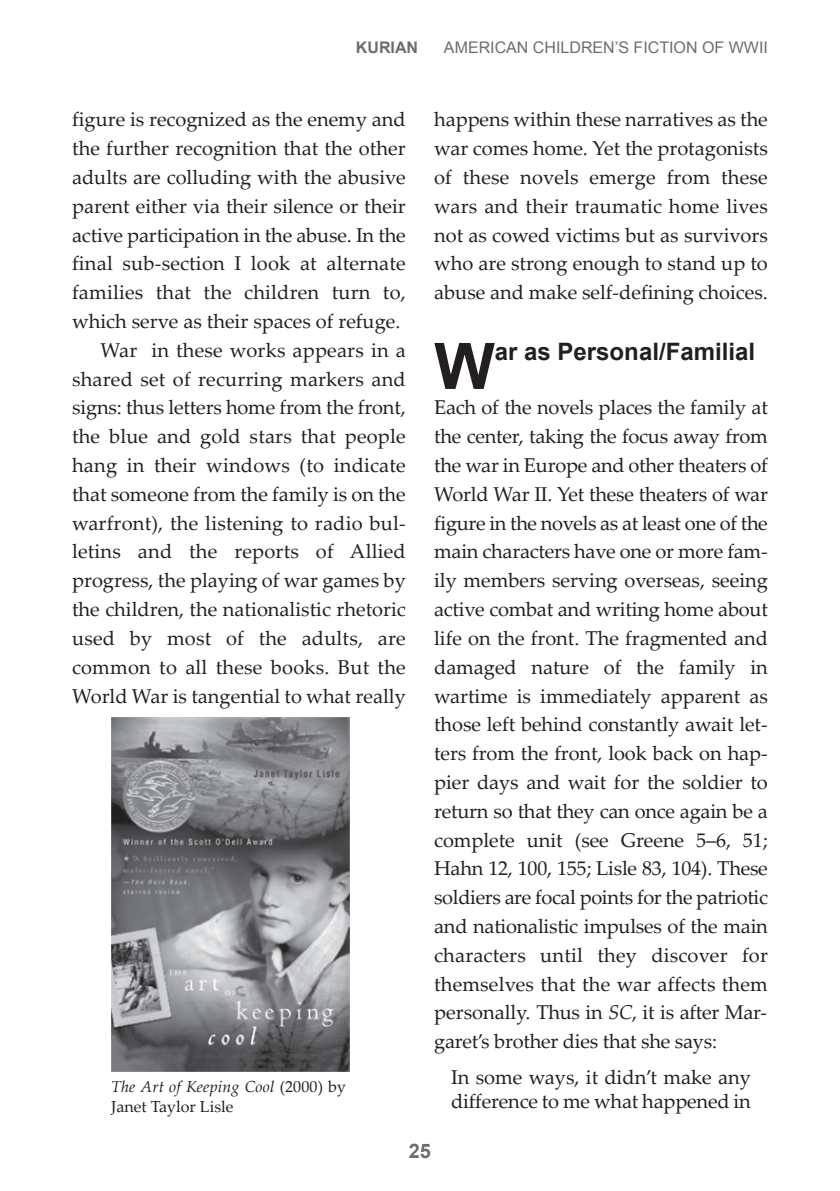
<style>
.page{position:relative;width:840px;height:1191px;background:#fff}
.page>*{position:absolute;margin:0;border:0;box-sizing:border-box;transform-origin:0 0}
.t1{font:700 64.2px "Arial";color:#231f20}
.t2{font:700 24px "Arial";color:#231f20}
.t3{font:20px/28.8px "Palatino Linotype";color:#231f20;text-align:justify}
.t4{font:700 20px "Arial";color:#6c6d70}
.t5{font:16px/19.6px "Palatino Linotype";color:#231f20}
.t6{font:16px "Arial";color:#6c6d70}
.t7{font:700 16px "Arial";color:#6c6d70}
.s1{font-style:italic}
</style>
<div class="page">
<img style="left:111px;top:717px;width:238px;height:354px">
<p class="t7" style="left:355px;top:38px;width:64px">KuriAn</p>
<p class="t6" style="left:444px;top:38px;width:325px">AMERICAN CHILDREN’S FICTION OF WWII</p>
<p class="t3" style="left:72px;top:107px;width:335px;text-align:right">figure is recognized as the enemy and the further recognition that the other adults are colluding with the abusive parent either via their silence or their active participation in the abuse. In the final sub-section I look at alternate families that the children turn to, which serve as their spaces of refuge.<br>War in these works appears in a shared set of recurring markers and signs: thus letters home from the front, the blue and gold stars that people hang in their windows (to indicate that someone from the family is on the warfront), the listening to radio bul&shy;letins and the reports of Allied progress, the playing of war games by the children, the nationalistic rhetoric used by most of the adults, are common to all these books. But the World War is tangential to what really</p>
<p class="t3" style="left:434px;top:107px;width:335px">happens within these narratives as the war comes home. Yet the protagonists of these novels emerge from these wars and their traumatic home lives not as cowed victims but as survivors who are strong enough to stand up to abuse and make self-defining choices.</p>
<h1 class="t1" style="left:434px;top:331px;width:62px">W</h1>
<p class="t2" style="left:494px;top:338px;width:262px">ar as Personal/Familial</p>
<p class="t3" style="left:434px;top:395px;width:335px">Each of the novels places the family at the center, taking the focus away from the war in Europe and other theaters of World War II. Yet these theaters of war figure in the novels as at least one of the main characters have one or more fam&shy;ily members serving overseas, seeing active combat and writing home about life on the front. The fragmented and damaged nature of the family in wartime is immediately apparent as those left behind constantly await let&shy;ters from the front, look back on hap&shy;pier days and wait for the soldier to return so that they can once again be a complete unit (see Greene 5–6, 51; Hahn 12, 100, 155; Lisle 83, 104). These soldiers are focal points for the patriotic and nationalistic impulses of the main characters until they discover for themselves that the war affects them personally. Thus in <span class="s1">SC</span>, it is after Mar&shy;garet’s brother dies that she says:</p>
<p class="t3" style="left:451px;top:1067px;width:301px;line-height:24px">In some ways, it didn’t make any difference to me what happened in</p>
<p class="t5" style="left:111px;top:1079px;width:236px"><span class="s1">The Art of Keeping Cool</span> (2000) by<br>Janet Taylor Lisle</p>
<p class="t4" style="left:408px;top:1139px;width:24px">25</p>
</div>
